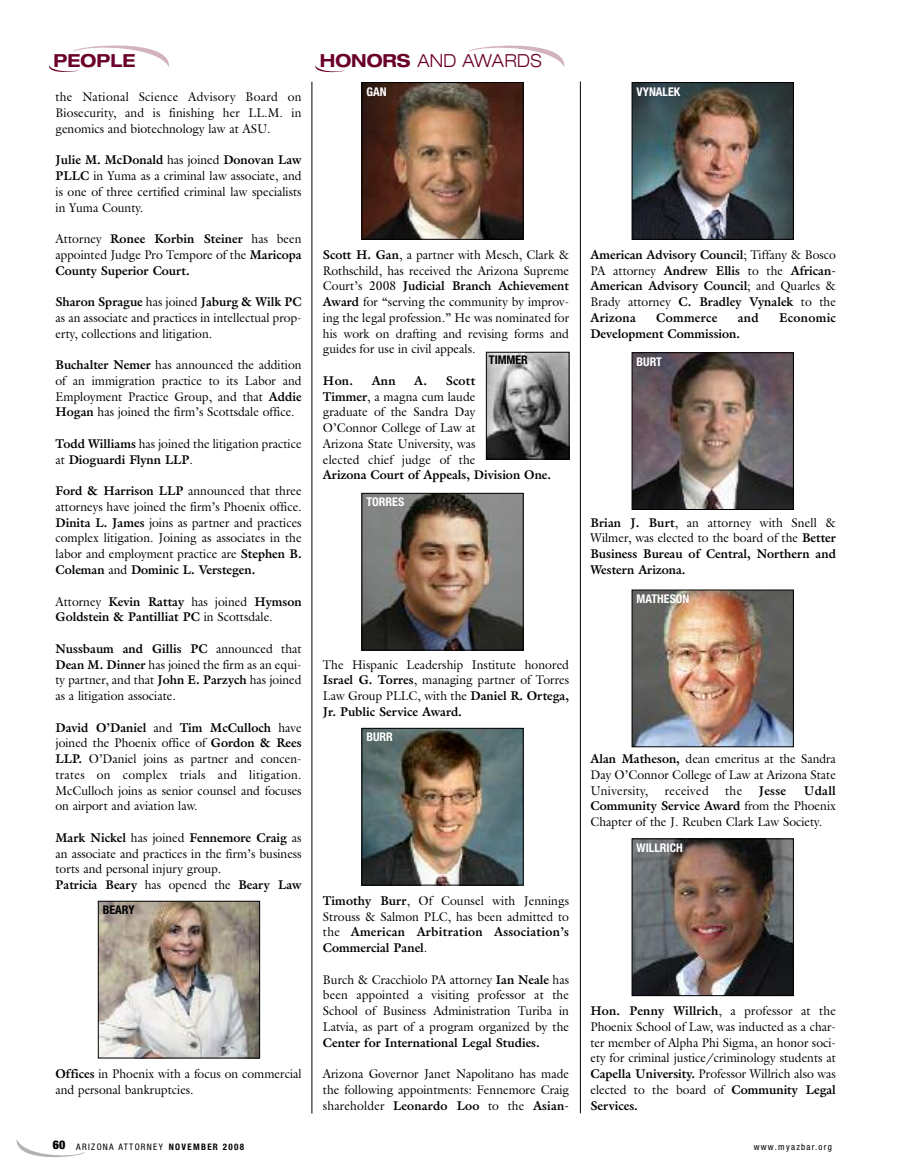
<style>
.page{position:relative;width:905px;height:1175px;background:#fff}
.page>*{position:absolute;margin:0;border:0;box-sizing:border-box;transform-origin:0 0}
.t1{font:300 expanded 18px "Helvetica Neue";letter-spacing:.02em;color:#6b002b;scale:.93 1}
.t2{font:700 expanded 18px "Helvetica Neue";color:#6b002b;scale:.93 1}
.t3{font:12.75px/15.8px "Galliard";color:#000;text-align:justify;scale:.95 1}
.t4{font:700 12.75px/15.8px "Galliard";color:#000;text-align:justify;scale:.95 1}
.t5{font:700 12.75px "Galliard";letter-spacing:.025em;color:#000;scale:.95 1}
.t6{font:12.75px "Galliard";letter-spacing:.02em;color:#000;scale:.95 1}
.t7{font:700 condensed 12px "Helvetica Neue";color:#fff}
.t8{font:700 condensed 12px "Helvetica Neue";color:#000}
.t9{font:condensed 9px "Helvetica Neue";letter-spacing:.145em;color:#000}
.s1{font-weight:700}
.s2{font-weight:400}
.s3{font-weight:900;font-size:12px}
</style>
<div class="page">
<hr style="left:580px;top:81px;width:1px;height:1032px;background:#000">
<svg style="left:16px;top:1139px;width:69px;height:19px"></svg>
<svg style="left:468px;top:45px;width:97px;height:22px"></svg>
<svg style="left:315px;top:65px;width:29px;height:8px"></svg>
<img style="left:363px;top:84px;width:158px;height:154px">
<div style="left:361px;top:82px;width:162px;height:158px;border:1px solid #000"></div>
<img style="left:633px;top:84px;width:158px;height:154px">
<div style="left:631px;top:82px;width:162px;height:158px;border:1px solid #000"></div>
<img style="left:633px;top:354px;width:158px;height:154px">
<div style="left:631px;top:352px;width:162px;height:158px;border:1px solid #000"></div>
<img style="left:633px;top:591px;width:158px;height:154px">
<div style="left:631px;top:589px;width:162px;height:158px;border:1px solid #000"></div>
<img style="left:633px;top:840px;width:158px;height:154px">
<div style="left:631px;top:838px;width:162px;height:158px;border:1px solid #000"></div>
<img style="left:363px;top:495px;width:158px;height:153px">
<div style="left:361px;top:493px;width:162px;height:157px;border:1px solid #000"></div>
<img style="left:363px;top:730px;width:158px;height:153px">
<div style="left:361px;top:728px;width:162px;height:157px;border:1px solid #000"></div>
<img style="left:488px;top:354px;width:79px;height:103px">
<div style="left:486px;top:352px;width:83px;height:107px;border:1px solid #000"></div>
<hr style="left:311px;top:82px;width:1px;height:1031px;background:#000">
<img style="left:100px;top:902px;width:158px;height:154px">
<div style="left:98px;top:900px;width:162px;height:158px;border:1px solid #000"></div>
<svg style="left:48px;top:45px;width:121px;height:27px"></svg>
<h1 class="t2" style="left:54px;top:54px;width:90px">PEOPLE</h1>
<p class="t3" style="left:55px;top:89px;width:260px">the National Science Advisory Board on Biosecurity, and is finishing her LL.M. in genomics and biotechnology law at ASU.</p>
<p class="t3" style="left:55px;top:152px;width:260px"><span class="s1">Julie M. McDonald</span> has joined <span class="s1">Donovan Law PLLC</span> in Yuma as a criminal law associate, and is one of three certified criminal law specialists in Yuma County.</p>
<p class="t4" style="left:55px;top:231px;width:260px"><span class="s2">Attorney</span> Ronee Korbin Steiner <span class="s2">has been appointed Judge Pro Tempore of the</span> Maricopa County Superior Court.</p>
<p class="t3" style="left:55px;top:294px;width:260px"><span class="s1">Sharon Sprague</span> has joined <span class="s1">Jaburg &amp; Wilk PC </span>as an associate and practices in intellectual prop&shy;erty, collections and litigation.</p>
<p class="t3" style="left:55px;top:357px;width:260px"><span class="s1">Buchalter Nemer</span> has announced the addition of an immigration practice to its Labor and Employment Practice Group, and that <span class="s1">Addie Hogan</span> has joined the firm’s Scottsdale office.</p>
<p class="t3" style="left:55px;top:435px;width:260px"><span class="s1">Todd Williams</span> has joined the litigation practice at <span class="s1">Dioguardi Flynn LLP</span>.</p>
<p class="t3" style="left:55px;top:483px;width:260px"><span class="s1">Ford &amp; Harrison LLP</span> announced that three attorneys have joined the firm’s Phoenix office.<br><span class="s1">Dinita L. James</span> joins as partner and practices complex litigation. Joining as associates in the labor and employment practice are <span class="s1">Stephen B.<br>Coleman</span> and <span class="s1">Dominic L. Verstegen.</span></p>
<p class="t4" style="left:56px;top:593px;width:260px"><span class="s2">Attorney</span> Kevin Rattay <span class="s2">has joined</span> Hymson<br>Goldstein &amp; Pantilliat PC <span class="s2">in Scottsdale.</span></p>
<p class="t3" style="left:55px;top:640px;width:260px"><span class="s1">Nussbaum and Gillis PC</span> announced that <span class="s1">Dean M. Dinner</span> has joined the firm as an equi&shy;ty partner, and that <span class="s1">John E. Parzych</span> has joined as a litigation associate.</p>
<p class="t3" style="left:55px;top:719px;width:260px"><span class="s1">David O’Daniel</span> and <span class="s1">Tim McCulloch</span> have joined the Phoenix office of <span class="s1">Gordon &amp; Rees LLP.</span> O’Daniel joins as partner and concen&shy;trates on complex trials and litigation.<br>McCulloch joins as senior counsel and focuses on airport and aviation law.</p>
<p class="t3" style="left:55px;top:829px;width:260px;text-align:left"><span class="s1">Mark Nickel</span> has joined <span class="s1">Fennemore Craig</span> as an associate and practices in the firm’s business torts and personal injury group.<br><span class="s1">Patricia Beary</span> has opened the <span class="s1">Beary Law</span></p>
<p class="t8" style="left:103px;top:905px;width:33px">BEARY</p>
<p class="t3" style="left:56px;top:1065px;width:260px"><span class="s1">Offices</span> in Phoenix with a focus on commercial and personal bankruptcies.</p>
<h1 class="t1" style="left:320px;top:54px;width:240px"><span class="s1">HONORS</span> AND AWARDS</h1>
<p class="t7" style="left:366px;top:87px;width:22px">GAN</p>
<p class="t7" style="left:636px;top:87px;width:45px">VYNALEK</p>
<p class="t3" style="left:323px;top:246px;width:260px"><span class="s1">Scott H. Gan</span>, a partner with Mesch, Clark &amp; Rothschild, has received the Arizona Supreme Court’s 2008 <span class="s1">Judicial Branch Achievement Award</span> for “serving the community by improv&shy;ing the legal profession.” He was nominated for his work on drafting and revising forms and guides for use in civil appeals.</p>
<p class="t4" style="left:323px;top:372px;width:33px">Hon.</p>
<p class="t4" style="left:371px;top:372px;width:27px">Ann</p>
<p class="t8" style="left:489px;top:355px;width:41px">TIMMER</p>
<p class="t3" style="left:323px;top:372px;width:162px;text-indent:91px"><span class="s1">A. Scott Timmer</span>, a magna cum laude graduate of the Sandra Day O’Connor College of Law at Arizona State University, was elected chief judge of the</p>
<p class="t4" style="left:323px;top:467px;width:242px">Arizona Court of Appeals, Division One.</p>
<p class="t7" style="left:366px;top:498px;width:39px">TORRES</p>
<p class="t4" style="left:590px;top:246px;width:260px">American Advisory Council<span class="s2">; Tiffany &amp; Bosco PA attorney</span> Andrew Ellis <span class="s2">to the</span> African-American Advisory Council<span class="s2">; and Quarles &amp; Brady attorney</span> C. Bradley Vynalek <span class="s2">to the </span>Arizona</p>
<p class="t5" style="left:656px;top:310px;width:66px">Commerce</p>
<p class="t4" style="left:737px;top:309px;width:24px">and</p>
<p class="t5" style="left:779px;top:310px;width:61px">Economic</p>
<p class="t4" style="left:590px;top:325px;width:159px">Development Commission.</p>
<p class="t7" style="left:636px;top:357px;width:27px">BURT</p>
<p class="t4" style="left:590px;top:514px;width:260px">Brian J. Burt<span class="s2">, an attorney with Snell &amp; Wilmer, was elected to the board of the</span> Better Business Bureau of Central, Northern and Western Arizona.</p>
<p class="t7" style="left:636px;top:594px;width:54px">MATHESON</p>
<p class="t3" style="left:323px;top:656px;width:260px">The Hispanic Leadership Institute honored <span class="s1">Israel G. Torres</span>, managing partner of Torres Law Group PLLC, with the <span class="s1">Daniel R. Ortega, Jr. Public Service Award.</span></p>
<p class="t7" style="left:366px;top:732px;width:28px">BURR</p>
<p class="t3" style="left:323px;top:892px;width:260px"><span class="s1">Timothy Burr</span>, Of Counsel with Jennings Strouss &amp; Salmon PLC, has been admitted to the <span class="s1">American Arbitration Association’s Commercial Panel</span>.</p>
<p class="t3" style="left:323px;top:971px;width:260px">Burch &amp; Cracchiolo PA attorney <span class="s1">Ian Neale</span> has been appointed a visiting professor at the School of Business Administration Turiba in Latvia, as part of a program organized by the</p>
<p class="t4" style="left:323px;top:1034px;width:230px">Center for International Legal Studies.</p>
<p class="t3" style="left:323px;top:1065px;width:260px">Arizona Governor Janet Napolitano has made the following appointments: Fennemore Craig shareholder <span class="s1">Leonardo Loo</span> to the <span class="s1">Asian-</span></p>
<p class="t3" style="left:590px;top:750px;width:260px"><span class="s1">Alan Matheson,</span> dean emeritus at the Sandra Day O’Connor College of Law at Arizona State University,</p>
<p class="t3" style="left:590px;top:782px;width:260px;text-indent:213px"><span class="s1">Udall Community Service Award</span> from the Phoenix Chapter of the J. Reuben Clark Law Society.</p>
<p class="t6" style="left:664px;top:782px;width:48px">received</p>
<p class="t3" style="left:725px;top:782px;width:19px">the</p>
<p class="t4" style="left:758px;top:782px;width:30px">Jesse</p>
<p class="t7" style="left:636px;top:843px;width:48px">WILLRICH</p>
<p class="t3" style="left:590px;top:1002px;width:260px"><span class="s1">Hon. Penny Willrich</span>, a professor at the Phoenix School of Law, was inducted as a char&shy;ter member of Alpha Phi Sigma, an honor soci&shy;ety for criminal justice/criminology students at <span class="s1">Capella University.</span> Professor Willrich also was elected to the board of <span class="s1">Community Legal Services.</span></p>
<p class="t9" style="left:53px;top:1143px;width:193px"><span class="s3">60</span> ARIZONA ATTORNEY <span class="s1">NOVEMBER 2008</span></p>
<p class="t9" style="left:753px;top:1143px;width:80px">www.myazbar.org</p>
</div>
